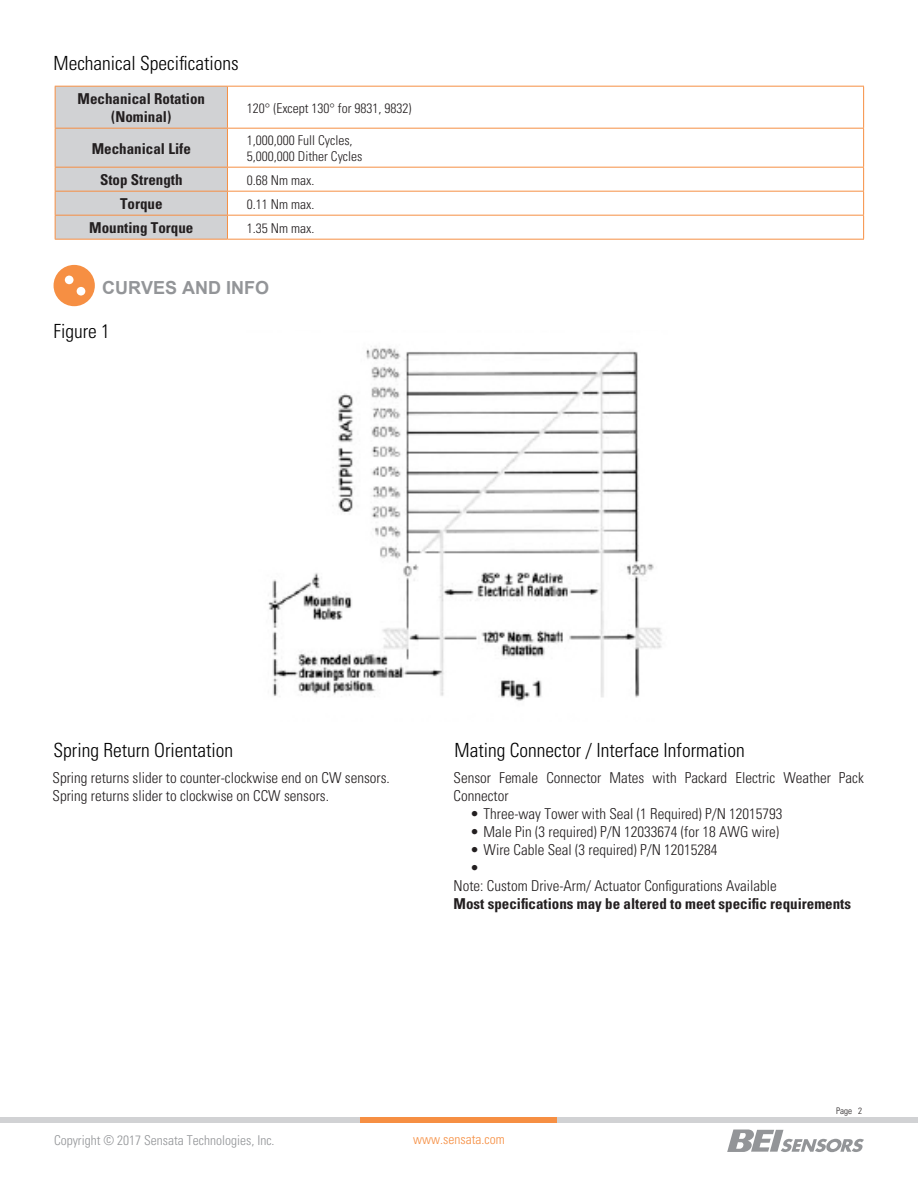
<style>
.page{position:relative;width:918px;height:1188px;background:#fff}
.page>*{position:absolute;margin:0;border:0;box-sizing:border-box;transform-origin:0 0}
.t1{font:300 condensed 19.5px "Univers";color:#000}
.t2{font:700 18px "Arial";color:#939598}
.t3{font:300 condensed 15px/18px "Univers";color:#231f20}
.t4{font:700 condensed 15px/18px "Univers";color:#231f20;text-align:center}
.t5{font:300 condensed 13.5px "Univers";color:#231f20}
.t6{font:300 condensed 13.5px "Univers";color:#939598}
.t7{font:300 condensed 13.5px "Univers";color:#f68f43}
.t8{font:300 condensed 9px "Univers";color:#231f20}
</style>
<div class="page">
<div style="left:0;top:1117px;width:918px;height:6px;background:#d1d2d4"></div>
<div style="left:361px;top:1117px;width:196px;height:6px;background:#f68f43"></div>
<svg style="left:727px;top:1129px;width:137px;height:23px"></svg>
<hr style="left:227px;top:86px;width:637px;height:1px;background:#f68f43">
<hr style="left:863px;top:87px;width:1px;height:41px;background:#f68f43">
<hr style="left:227px;top:128px;width:637px;height:1px;background:#f68f43">
<hr style="left:863px;top:129px;width:1px;height:38px;background:#f68f43">
<hr style="left:227px;top:167px;width:637px;height:1px;background:#f68f43">
<hr style="left:227px;top:191px;width:637px;height:1px;background:#f68f43">
<hr style="left:227px;top:215px;width:637px;height:1px;background:#f68f43">
<svg style="left:55px;top:86px;width:173px;height:153px;background:#d2cfcd"></svg>
<svg style="left:863px;top:168px;width:1px;height:71px"></svg>
<hr style="left:55px;top:239px;width:172px;height:1px;background:#f68f43">
<hr style="left:227px;top:239px;width:637px;height:1px;background:#f68f43">
<svg style="left:54px;top:265px;width:41px;height:41px"></svg>
<img style="left:268px;top:346px;width:394px;height:355px">
<p class="t1" style="left:54px;top:51px;width:187px">Mechanical Specifications</p>
<p class="t4" style="left:78px;top:90px;width:129px">Mechanical Rotation (Nominal)</p>
<p class="t5" style="left:247px;top:100px;width:166px">120° (Except 130° for 9831, 9832)</p>
<p class="t4" style="left:92px;top:139px;width:101px">Mechanical Life</p>
<p class="t5" style="left:247px;top:132px;width:107px">1,000,000 Full Cycles,</p>
<p class="t5" style="left:247px;top:148px;width:117px">5,000,000 Dither Cycles</p>
<p class="t4" style="left:100px;top:171px;width:84px">Stop Strength</p>
<p class="t5" style="left:247px;top:172px;width:69px">0.68 Nm max.</p>
<p class="t4" style="left:120px;top:195px;width:44px">Torque</p>
<p class="t5" style="left:247px;top:196px;width:69px">0.11 Nm max.</p>
<p class="t4" style="left:89px;top:219px;width:106px">Mounting Torque</p>
<p class="t5" style="left:247px;top:220px;width:69px">1.35 Nm max.</p>
<p class="t2" style="left:102px;top:275px;width:169px">CURVES AND INFO</p>
<p class="t1" style="left:54px;top:319px;width:58px">Figure 1</p>
<p class="t1" style="left:54px;top:739px;width:181px">Spring Return Orientation</p>
<p class="t1" style="left:455px;top:739px;width:292px">Mating Connector / Interface Information</p>
<p class="t3" style="left:53px;top:768px;width:339px">Spring returns slider to counter-clockwise end on CW sensors.</p>
<p class="t3" style="left:53px;top:786px;width:278px">Spring returns slider to clockwise on CCW sensors.</p>
<p class="t3" style="left:454px;top:768px;width:412px">Sensor Female Connector Mates with Packard Electric Weather Pack<br>Connector</p>
<p class="t3" style="left:470px;top:804px;width:314px">• Three-way Tower with Seal (1 Required) P/N 12015793</p>
<p class="t3" style="left:470px;top:822px;width:311px">• Male Pin (3 required) P/N 12033674 (for 18 AWG wire)</p>
<p class="t3" style="left:470px;top:840px;width:249px">• Wire Cable Seal (3 required) P/N 12015284</p>
<p class="t3" style="left:470px;top:858px;width:11px">•</p>
<p class="t3" style="left:454px;top:876px;width:325px">Note: Custom Drive-Arm/ Actuator Configurations Available</p>
<p class="t4" style="left:454px;top:894px;width:399px">Most specifications may be altered to meet specific requirements</p>
<p class="t8" style="left:836px;top:1105px;width:27px">Page 2</p>
<p class="t6" style="left:54px;top:1132px;width:222px">Copyright © 2017 Sensata Technologies, Inc.</p>
<p class="t7" style="left:413px;top:1131px;width:93px">www.sensata.com</p>
</div>
